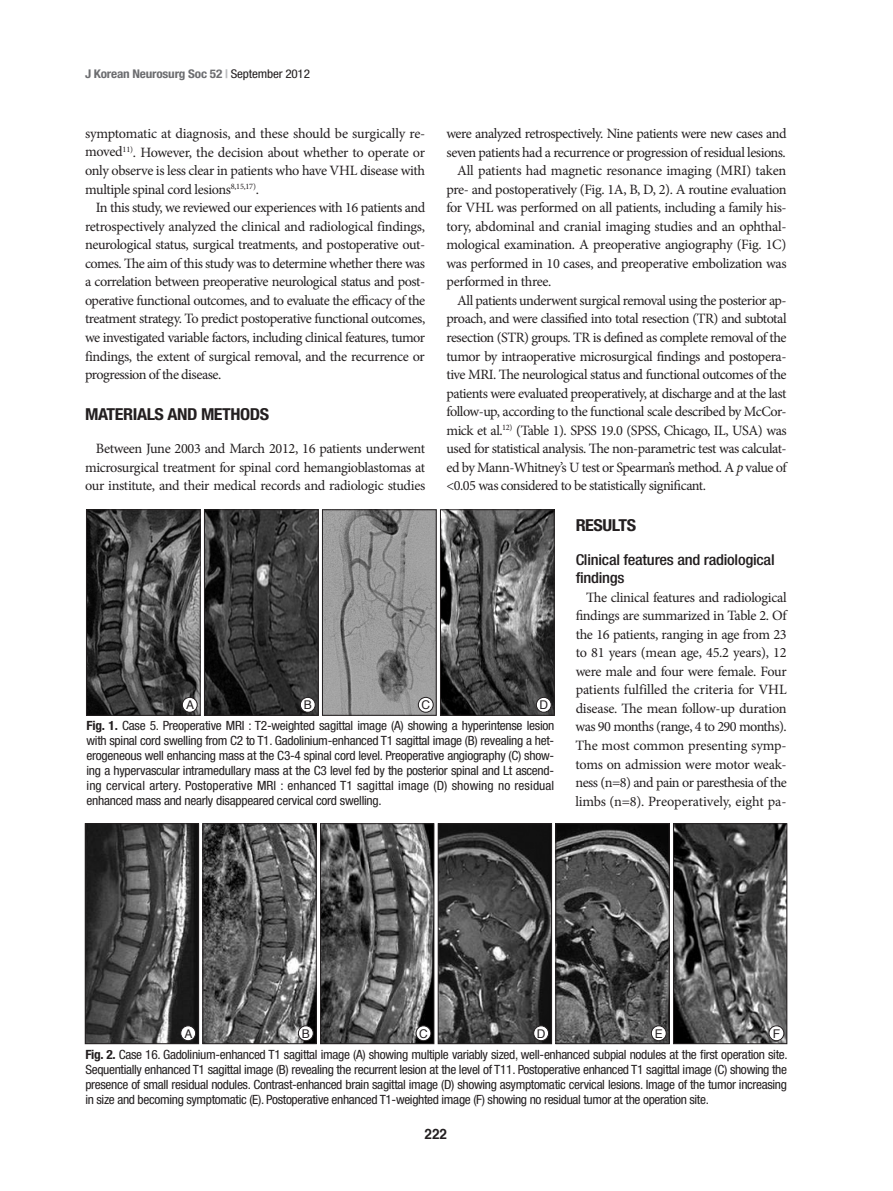
<style>
.page{position:relative;width:893px;height:1191px;background:#fff}
.page>*{position:absolute;margin:0;border:0;box-sizing:border-box;transform-origin:0 0}
.t1{font:700 condensed 16.5px "Helvetica Neue LT Std";letter-spacing:-.025em;color:#231f20;scale:1.1 1}
.t2{font:500 condensed 15px/18.6px "Helvetica Neue LT Std";letter-spacing:-.015em;color:#231f20;scale:1.1 1}
.t3{font:14.25px/18.6px "Minion Pro";letter-spacing:-.035em;color:#231f20;text-align:justify}
.t4{font:14.25px "Minion Pro";letter-spacing:-.015em;color:#231f20}
.t5{font:700 14.25px "Helvetica";color:#231f20;scale:.95 1}
.t6{font:condensed 12.75px/15px "Helvetica Neue LT Std";letter-spacing:-.02em;color:#231f20;text-align:justify;scale:1.05 1}
.t7{font:700 condensed 12px "Helvetica Neue LT Std";letter-spacing:-.015em;color:#6c6d70;scale:1.1 1}
.t8{font:12px "Helvetica";color:#231f20}
.s1{color:#bcbdc0}
.s2{font-weight:400;color:#231f20}
.s3{font-style:italic}
.s4{font-weight:700}
</style>
<div class="page">
<img style="left:87px;top:825px;width:110px;height:217px">
<div style="left:85px;top:823px;width:114px;height:221px;border:1px solid #231f20"></div>
<img style="left:205px;top:825px;width:109px;height:217px">
<div style="left:203px;top:823px;width:113px;height:221px;border:1px solid #231f20"></div>
<img style="left:322px;top:825px;width:110px;height:217px">
<div style="left:320px;top:823px;width:114px;height:221px;border:1px solid #231f20"></div>
<img style="left:440px;top:825px;width:110px;height:217px">
<div style="left:438px;top:823px;width:114px;height:221px;border:1px solid #231f20"></div>
<img style="left:558px;top:825px;width:109px;height:217px">
<div style="left:556px;top:823px;width:113px;height:221px;border:1px solid #231f20"></div>
<img style="left:675px;top:825px;width:110px;height:217px">
<div style="left:673px;top:823px;width:114px;height:221px;border:1px solid #231f20"></div>
<div style="left:181px;top:1025px;width:15px;height:15px;background:#fff;border-radius:50%"></div>
<div style="left:181px;top:1025px;width:15px;height:16px;border:1px solid #231f20;border-radius:50%"></div>
<div style="left:298px;top:1025px;width:15px;height:15px;background:#fff;border-radius:50%"></div>
<div style="left:298px;top:1025px;width:15px;height:16px;border:1px solid #231f20;border-radius:50%"></div>
<div style="left:416px;top:1025px;width:15px;height:15px;background:#fff;border-radius:50%"></div>
<div style="left:416px;top:1025px;width:15px;height:16px;border:1px solid #231f20;border-radius:50%"></div>
<div style="left:534px;top:1025px;width:15px;height:15px;background:#fff;border-radius:50%"></div>
<div style="left:533px;top:1025px;width:16px;height:16px;border:1px solid #231f20;border-radius:50%"></div>
<div style="left:651px;top:1025px;width:15px;height:15px;background:#fff;border-radius:50%"></div>
<div style="left:651px;top:1025px;width:15px;height:16px;border:1px solid #231f20;border-radius:50%"></div>
<div style="left:769px;top:1025px;width:15px;height:15px;background:#fff;border-radius:50%"></div>
<div style="left:769px;top:1025px;width:15px;height:16px;border:1px solid #231f20;border-radius:50%"></div>
<img style="left:88px;top:511px;width:110px;height:202px">
<div style="left:86px;top:509px;width:114px;height:206px;border:1px solid #231f20"></div>
<img style="left:206px;top:511px;width:110px;height:202px">
<div style="left:204px;top:509px;width:114px;height:206px;border:1px solid #231f20"></div>
<img style="left:324px;top:511px;width:110px;height:202px">
<div style="left:322px;top:509px;width:114px;height:206px;border:1px solid #231f20"></div>
<img style="left:442px;top:511px;width:110px;height:202px">
<div style="left:440px;top:509px;width:114px;height:206px;border:1px solid #231f20"></div>
<div style="left:182px;top:697px;width:15px;height:15px;background:#fff;border-radius:50%"></div>
<div style="left:182px;top:697px;width:15px;height:15px;border:1px solid #231f20;border-radius:50%"></div>
<div style="left:300px;top:697px;width:15px;height:15px;background:#fff;border-radius:50%"></div>
<div style="left:300px;top:697px;width:15px;height:15px;border:1px solid #231f20;border-radius:50%"></div>
<div style="left:418px;top:697px;width:15px;height:15px;background:#fff;border-radius:50%"></div>
<div style="left:418px;top:697px;width:15px;height:15px;border:1px solid #231f20;border-radius:50%"></div>
<div style="left:536px;top:697px;width:15px;height:15px;background:#fff;border-radius:50%"></div>
<div style="left:536px;top:697px;width:15px;height:15px;border:1px solid #231f20;border-radius:50%"></div>
<p class="t7" style="left:85px;top:66px;width:206px">J KOREAN NEUROSURG SOC 52 <span class="s1">|</span> <span class="s2">September 2012</span></p>
<p class="t3" style="left:85px;top:124px;width:342px">symptomatic at diagnosis, and these should be surgically re&shy;moved<sup>11)</sup>. However, the decision about whether to operate or only observe is less clear in patients who have VHL disease with multiple spinal cord lesions<sup>8,15,17)</sup>.</p>
<p class="t3" style="left:85px;top:198px;width:342px;text-indent:11px">In this study, we reviewed our experiences with 16 patients and retrospectively analyzed the clinical and radiological findings, neurological status, surgical treatments, and postoperative out&shy;comes. The aim of this study was to determine whether there was a correlation between preoperative neurological status and post&shy;operative functional outcomes, and to evaluate the efficacy of the treatment strategy. To predict postoperative functional outcomes, we investigated variable factors, including clinical features, tumor findings, the extent of surgical removal, and the recurrence or progression of the disease.</p>
<p class="t1" style="left:85px;top:404px;width:168px">MATERIALS AND METHODS</p>
<p class="t3" style="left:85px;top:439px;width:342px;text-indent:11px">Between June 2003 and March 2012, 16 patients underwent microsurgical treatment for spinal cord hemangioblastomas at our institute, and their medical records and radiologic studies</p>
<p class="t3" style="left:446px;top:124px;width:342px">were analyzed retrospectively. Nine patients were new cases and</p>
<p class="t3" style="left:446px;top:143px;width:341px">seven patients had a recurrence or progression of residual lesions.</p>
<p class="t4" style="left:457px;top:161px;width:331px">All patients had magnetic resonance imaging (MRI) taken</p>
<p class="t3" style="left:446px;top:180px;width:342px">pre- and postoperatively (Fig. 1A, B, D, 2). A routine evaluation</p>
<p class="t3" style="left:446px;top:198px;width:342px">for VHL was performed on all patients, including a family his-</p>
<p class="t3" style="left:446px;top:217px;width:342px">tory, abdominal and cranial imaging studies and an ophthal-</p>
<p class="t3" style="left:446px;top:235px;width:341px">mological examination. A preoperative angiography (Fig. 1C)</p>
<p class="t3" style="left:446px;top:254px;width:342px">was performed in 10 cases, and preoperative embolization was</p>
<p class="t3" style="left:446px;top:272px;width:107px">performed in three.</p>
<p class="t3" style="left:457px;top:291px;width:331px">All patients underwent surgical removal using the posterior ap-</p>
<p class="t3" style="left:446px;top:310px;width:342px">proach, and were classified into total resection (TR) and subtotal</p>
<p class="t3" style="left:446px;top:328px;width:342px">resection (STR) groups. TR is defined as complete removal of the</p>
<p class="t3" style="left:446px;top:347px;width:342px">tumor by intraoperative microsurgical findings and postopera-</p>
<p class="t3" style="left:446px;top:365px;width:342px">tive MRI. The neurological status and functional outcomes of the</p>
<p class="t3" style="left:446px;top:384px;width:342px">patients were evaluated preoperatively, at discharge and at the last</p>
<p class="t3" style="left:446px;top:402px;width:342px">follow-up, according to the functional scale described by McCor-</p>
<p class="t3" style="left:446px;top:421px;width:342px">mick et al.<sup>12)</sup> (Table 1). SPSS 19.0 (SPSS, Chicago, IL, USA) was</p>
<p class="t3" style="left:446px;top:439px;width:342px">used for statistical analysis. The non-parametric test was calculat-</p>
<p class="t3" style="left:446px;top:458px;width:342px">ed by Mann-Whitney’s U test or Spearman’s method. A <span class="s3">p</span> value of</p>
<p class="t3" style="left:446px;top:476px;width:261px">&lt;0.05 was considered to be statistically significant.</p>
<p class="t1" style="left:576px;top:515px;width:55px">RESULTS</p>
<p class="t2" style="left:576px;top:550px;width:182px">Clinical features and radiological findings</p>
<p class="t3" style="left:575px;top:588px;width:213px;text-indent:11px">The clinical features and radiological findings are summarized in Table 2. Of the 16 patients, ranging in age from 23 to 81 years (mean age, 45.2 years), 12 were male and four were female. Four patients fulfilled the criteria for VHL disease. The mean follow-up duration was 90 months (range, 4 to 290 months).<br>The most common presenting symp&shy;toms on admission were motor weak&shy;ness (n=8) and pain or paresthesia of the limbs (n=8). Preoperatively, eight pa-</p>
<p class="t8" style="left:186px;top:695px;width:10px">A</p>
<p class="t8" style="left:304px;top:695px;width:10px">B</p>
<p class="t8" style="left:421px;top:695px;width:10px">C</p>
<p class="t8" style="left:539px;top:695px;width:10px">D</p>
<p class="t6" style="left:87px;top:718px;width:447px"><span class="s4">FIG. 1.</span> Case 5. Preoperative MRI : T2-weighted sagittal image (A) showing a hyperintense lesion with spinal cord swelling from C2 to T1. Gadolinium-enhanced T1 sagittal image (B) revealing a het&shy;erogeneous well enhancing mass at the C3-4 spinal cord level. Preoperative angiography (C) show&shy;ing a hypervascular intramedullary mass at the C3 level fed by the posterior spinal and Lt ascend&shy;ing cervical artery. Postoperative MRI : enhanced T1 sagittal image (D) showing no residual enhanced mass and nearly disappeared cervical cord swelling.</p>
<p class="t8" style="left:184px;top:1024px;width:10px">A</p>
<p class="t8" style="left:302px;top:1024px;width:10px">B</p>
<p class="t8" style="left:419px;top:1024px;width:10px">C</p>
<p class="t8" style="left:537px;top:1024px;width:10px">D</p>
<p class="t8" style="left:655px;top:1024px;width:10px">E</p>
<p class="t8" style="left:773px;top:1024px;width:9px">F</p>
<p class="t6" style="left:85px;top:1046px;width:670px"><span class="s4">FIG. 2.</span> Case 16. Gadolinium-enhanced T1 sagittal image (A) showing multiple variably sized, well-enhanced subpial nodules at the first operation site.<br>Sequentially enhanced T1 sagittal image (B) revealing the recurrent lesion at the level of T11. Postoperative enhanced T1 sagittal image (C) showing the presence of small residual nodules. Contrast-enhanced brain sagittal image (D) showing asymptomatic cervical lesions. Image of the tumor increasing in size and becoming symptomatic (E). Postoperative enhanced T1-weighted image (F) showing no residual tumor at the operation site.</p>
<p class="t5" style="left:425px;top:1123px;width:25px">222</p>
</div>
